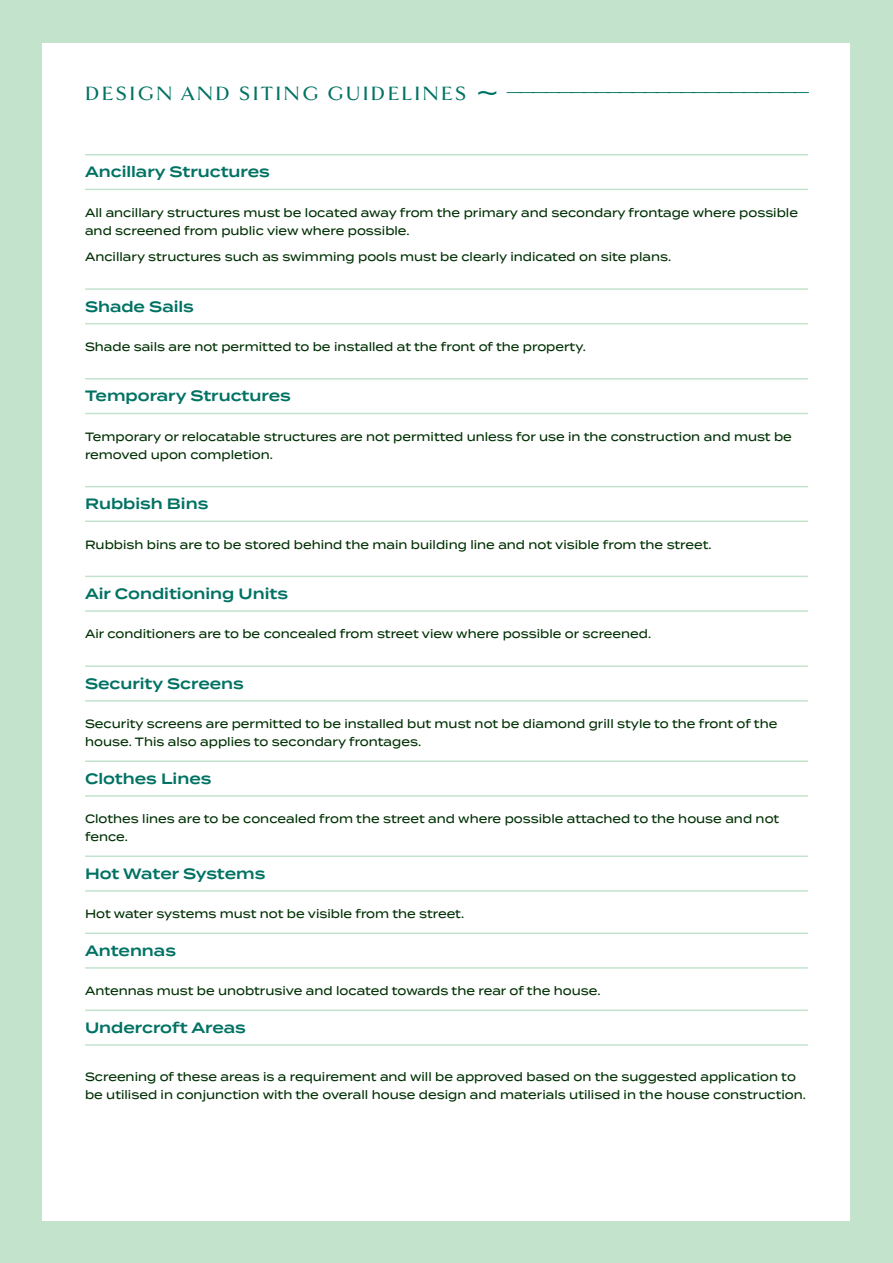
<style>
.page{position:relative;width:893px;height:1263px;background:#c4e3cd}
.page>*{position:absolute;margin:0;border:0;box-sizing:border-box;transform-origin:0 0}
.t1{font:700 20.25px "Goldenbook";letter-spacing:.11em;color:#007263}
.t2{font:600 15px "Termina";color:#007263}
.t3{font:500 12px/18px "Termina";color:#003104;scale:.95 1}
.s1{font-weight:900;font-size:36.45px}
</style>
<div class="page">
<div style="left:43px;top:43px;width:807px;height:1177px;background:#fff"></div>
<hr style="left:85px;top:189px;width:723px;height:1px;background:#c4e3cd">
<hr style="left:85px;top:154px;width:723px;height:1px;background:#c4e3cd">
<hr style="left:85px;top:323px;width:723px;height:1px;background:#c4e3cd">
<hr style="left:85px;top:288px;width:723px;height:2px;background:#c4e3cd">
<hr style="left:85px;top:413px;width:723px;height:1px;background:#c4e3cd">
<hr style="left:85px;top:378px;width:723px;height:2px;background:#c4e3cd">
<hr style="left:85px;top:520px;width:723px;height:2px;background:#c4e3cd">
<hr style="left:85px;top:486px;width:723px;height:1px;background:#c4e3cd">
<hr style="left:85px;top:610px;width:723px;height:2px;background:#c4e3cd">
<hr style="left:85px;top:576px;width:723px;height:1px;background:#c4e3cd">
<hr style="left:85px;top:700px;width:723px;height:2px;background:#c4e3cd">
<hr style="left:85px;top:665px;width:723px;height:2px;background:#c4e3cd">
<hr style="left:85px;top:795px;width:723px;height:2px;background:#c4e3cd">
<hr style="left:85px;top:760px;width:723px;height:2px;background:#c4e3cd">
<hr style="left:85px;top:890px;width:723px;height:2px;background:#c4e3cd">
<hr style="left:85px;top:855px;width:723px;height:2px;background:#c4e3cd">
<hr style="left:85px;top:967px;width:723px;height:2px;background:#c4e3cd">
<hr style="left:85px;top:932px;width:723px;height:2px;background:#c4e3cd">
<hr style="left:85px;top:1044px;width:723px;height:2px;background:#c4e3cd">
<hr style="left:85px;top:1009px;width:723px;height:2px;background:#c4e3cd">
<h1 class="t1" style="left:85px;top:82px;width:726px">DESIGN AND SITING GUIDELINES <span class="s1">~</span> <sup>________________________</sup></h1>
<p class="t2" style="left:85px;top:161px;width:186px">Ancillary Structures</p>
<p class="t3" style="left:85px;top:203px;width:752px">All ancillary structures must be located away from the primary and secondary frontage where possible and screened from public view where possible.</p>
<p class="t3" style="left:85px;top:248px;width:619px">Ancillary structures such as swimming pools must be clearly indicated on site plans.</p>
<p class="t2" style="left:85px;top:295px;width:110px">Shade Sails</p>
<p class="t3" style="left:85px;top:337px;width:529px">Shade sails are not permitted to be installed at the front of the property.</p>
<p class="t2" style="left:85px;top:385px;width:207px">Temporary Structures</p>
<p class="t3" style="left:85px;top:427px;width:746px">Temporary or relocatable structures are not permitted unless for use in the construction and must be removed upon completion.</p>
<p class="t2" style="left:85px;top:493px;width:125px">Rubbish Bins</p>
<p class="t3" style="left:85px;top:535px;width:661px">Rubbish bins are to be stored behind the main building line and not visible from the street.</p>
<p class="t2" style="left:85px;top:583px;width:205px">Air Conditioning Units</p>
<p class="t3" style="left:85px;top:625px;width:597px">Air conditioners are to be concealed from street view where possible or screened.</p>
<p class="t2" style="left:85px;top:672px;width:160px">Security Screens</p>
<p class="t3" style="left:85px;top:715px;width:730px">Security screens are permitted to be installed but must not be diamond grill style to the front of the house. This also applies to secondary frontages.</p>
<p class="t2" style="left:85px;top:767px;width:128px">Clothes Lines</p>
<p class="t3" style="left:85px;top:810px;width:732px">Clothes lines are to be concealed from the street and where possible attached to the house and not fence.</p>
<p class="t2" style="left:85px;top:862px;width:182px">Hot Water Systems</p>
<p class="t3" style="left:85px;top:905px;width:401px">Hot water systems must not be visible from the street.</p>
<p class="t2" style="left:85px;top:939px;width:92px">Antennas</p>
<p class="t3" style="left:85px;top:982px;width:544px">Antennas must be unobtrusive and located towards the rear of the house.</p>
<p class="t2" style="left:85px;top:1016px;width:162px">Undercroft Areas</p>
<p class="t3" style="left:85px;top:1067px;width:760px">Screening of these areas is a requirement and will be approved based on the suggested application to be utilised in conjunction with the overall house design and materials utilised in the house construction.</p>
</div>
